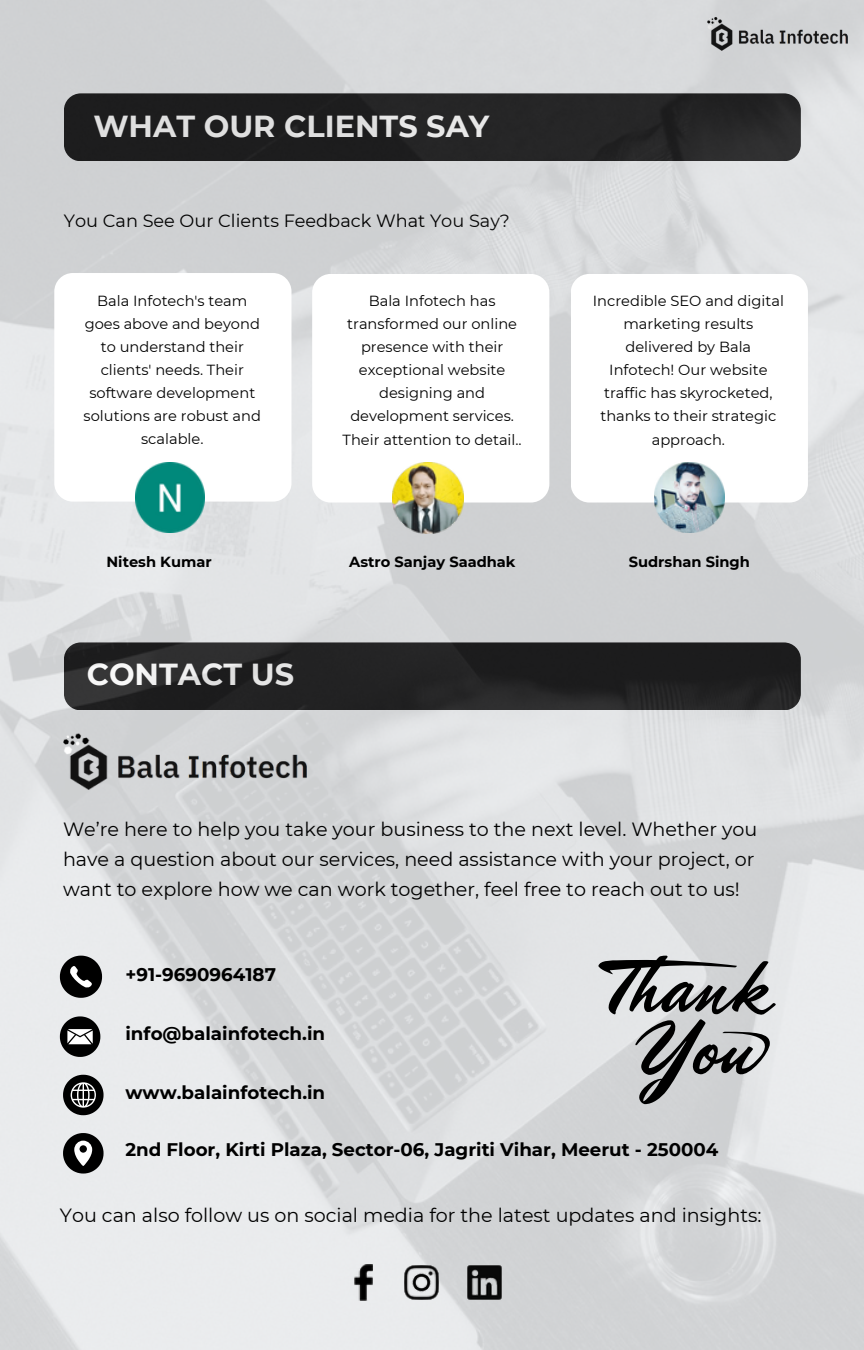
<style>
.page{position:relative;width:864px;height:1350px;background:#fff}
.page>*{position:absolute;margin:0;border:0;box-sizing:border-box;transform-origin:0 0}
.t1{font:700 30.38px "Montserrat";color:#fff}
.t2{font:19.12px/30.4px "Montserrat";color:#000}
.t3{font:700 18.22px "Montserrat";color:#000}
.t4{font:17.78px "Montserrat";color:#000}
.t5{font:14.62px/23.2px "Montserrat";color:#000;text-align:center}
.t6{font:700 14.62px "Montserrat";color:#000}
</style>
<div class="page">
<img style="left:0;top:0;width:864px;height:1350px">
<svg style="left:60px;top:956px;width:42px;height:42px;background:#474848"></svg>
<svg style="left:60px;top:1016px;width:40px;height:41px;background:#636364"></svg>
<svg style="left:63px;top:1075px;width:41px;height:40px;background:#585959"></svg>
<img style="left:354px;top:1265px;width:19px;height:35px">
<img style="left:405px;top:1266px;width:33px;height:33px">
<img style="left:468px;top:1266px;width:33px;height:33px">
<svg style="left:63px;top:1133px;width:41px;height:41px;background:#606061"></svg>
<img style="left:64px;top:732px;width:243px;height:58px">
<svg style="left:598px;top:956px;width:179px;height:148px;background:#a2a4a5"></svg>
<div style="left:54px;top:273px;width:238px;height:229px;background:#fff;border-radius:19px"></div>
<div style="left:312px;top:274px;width:237px;height:229px;background:#fff;border-radius:19px"></div>
<div style="left:571px;top:274px;width:237px;height:229px;background:#fff;border-radius:19px"></div>
<img style="left:135px;top:463px;width:69px;height:69px">
<img style="left:655px;top:463px;width:69px;height:69px">
<img style="left:393px;top:463px;width:71px;height:71px">
<p class="t1" style="left:93px;top:108px;width:398px">WHAT OUR CLIENTS SAY</p>
<h1 class="t4" style="left:64px;top:210px;width:448px">You Can See Our Clients Feedback What You Say?</h1>
<h2 class="t5" style="left:84px;top:289px;width:179px">Bala Infotech's team goes above and beyond to understand their clients' needs. Their software development solutions are robust and scalable.</h2>
<h2 class="t5" style="left:343px;top:289px;width:181px">Bala Infotech has transformed our online presence with their exceptional website designing and development services.<br>Their attention to detail..</h2>
<h2 class="t5" style="left:593px;top:289px;width:193px">Incredible SEO and digital marketing results delivered by Bala<br>Infotech! Our website traffic has skyrocketed, thanks to their strategic approach.</h2>
<p class="t6" style="left:106px;top:553px;width:107px">Nitesh Kumar</p>
<p class="t6" style="left:349px;top:553px;width:168px">Astro Sanjay Saadhak</p>
<p class="t6" style="left:629px;top:553px;width:123px">Sudrshan Singh</p>
<h3 class="t1" style="left:87px;top:656px;width:209px">CONTACT US</h3>
<p class="t2" style="left:63px;top:814px;width:696px">We’re here to help you take your business to the next level. Whether you have a question about our services, need assistance with your project, or want to explore how we can work together, feel free to reach out to us!</p>
<p class="t3" style="left:125px;top:963px;width:152px">+91-9690964187</p>
<h4 class="t3" style="left:125px;top:1023px;width:201px">info@balainfotech.in</h4>
<h1 class="t3" style="left:125px;top:1081px;width:201px">www.balainfotech.in</h1>
<h3 class="t3" style="left:125px;top:1139px;width:594px">2nd Floor, Kirti Plaza, Sector-06, Jagriti Vihar, Meerut - 250004</h3>
<p class="t2" style="left:60px;top:1200px;width:703px">You can also follow us on social media for the latest updates and insights:</p>
</div>
